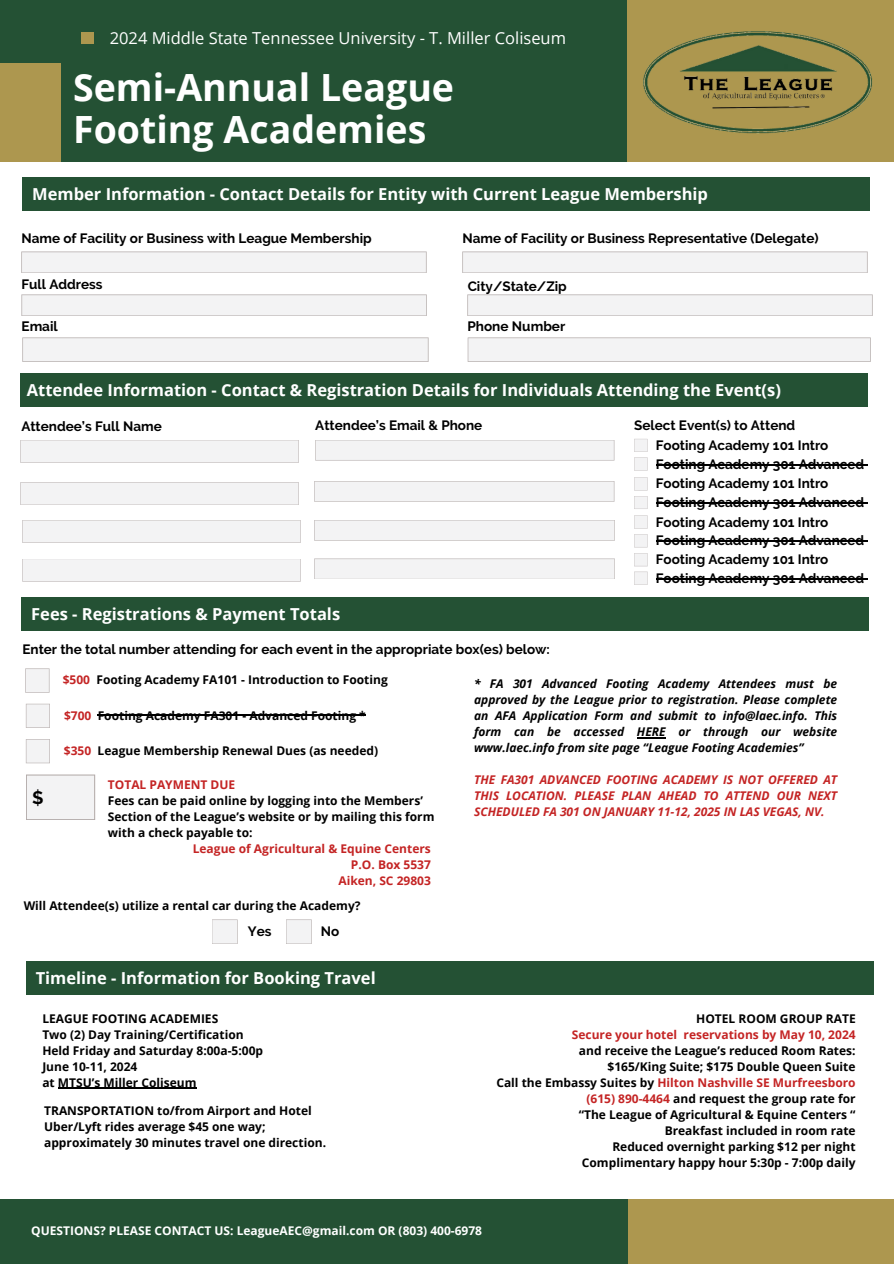
<style>
.page{position:relative;width:894px;height:1264px;background:#fff}
.page>*{position:absolute;margin:0;border:0;box-sizing:border-box;transform-origin:0 0}
.t1{font:700 37.5px/42.8px "Open Sans";color:#fff}
.t2{font:700 18.15px "Raleway";color:#000}
.t3{font:700 16.5px "Open Sans";color:#fff}
.t4{font:16.5px "Open Sans";color:#fff}
.t5{font:700 13.65px "Raleway";color:#000}
.t6{font:700 13.5px "Raleway";color:#000}
.t7{font:700 12px/16px "Open Sans";color:#000}
.t8{font:italic 700 12px/16px "Open Sans";color:#000}
.t9{font:700 12px "Open Sans";color:#c42424}
.t10{font:italic 700 12px/16px "Open Sans";color:#c42424}
.t11{font:700 12px "Open Sans";color:#fff}
.s1{color:#c42424}
.s2{color:#000}
</style>
<div class="page">
<div style="left:0;top:0;width:626px;height:162px;background:#245134"></div>
<div style="left:627px;top:0;width:266px;height:162px;background:#ad974f"></div>
<div style="left:0;top:64px;width:61px;height:98px;background:#ad974f"></div>
<div style="left:81px;top:32px;width:12px;height:12px;background:#ad974f"></div>
<div style="left:627px;top:1199px;width:266px;height:64px;background:#ad974f"></div>
<div style="left:0;top:1199px;width:627px;height:64px;background:#245134"></div>
<svg style="left:25px;top:668px;width:24px;height:24px"></svg>
<svg style="left:26px;top:703px;width:24px;height:25px"></svg>
<svg style="left:462px;top:251px;width:405px;height:22px"></svg>
<svg style="left:212px;top:919px;width:25px;height:25px"></svg>
<svg style="left:286px;top:919px;width:25px;height:25px"></svg>
<img style="left:643px;top:31px;width:229px;height:103px">
<div style="left:22px;top:177px;width:847px;height:34px;background:#245134"></div>
<svg style="left:21px;top:251px;width:405px;height:22px"></svg>
<svg style="left:22px;top:337px;width:406px;height:25px"></svg>
<svg style="left:467px;top:337px;width:403px;height:25px"></svg>
<svg style="left:21px;top:294px;width:405px;height:22px"></svg>
<svg style="left:467px;top:294px;width:405px;height:22px"></svg>
<div style="left:20px;top:373px;width:847px;height:33px;background:#245134"></div>
<div style="left:315px;top:440px;width:299px;height:20px;background:#f3f3f4"></div>
<svg style="left:634px;top:439px;width:13px;height:31px"></svg>
<div style="left:22px;top:559px;width:278px;height:22px;background:#f3f3f4"></div>
<div style="left:314px;top:520px;width:300px;height:20px;background:#f3f3f4"></div>
<svg style="left:314px;top:558px;width:300px;height:21px"></svg>
<div style="left:314px;top:481px;width:300px;height:20px;background:#f3f3f4"></div>
<svg style="left:20px;top:482px;width:278px;height:23px"></svg>
<svg style="left:20px;top:440px;width:278px;height:23px"></svg>
<svg style="left:22px;top:520px;width:278px;height:23px"></svg>
<div style="left:21px;top:597px;width:847px;height:33px;background:#245134"></div>
<svg style="left:26px;top:739px;width:24px;height:24px"></svg>
<svg style="left:26px;top:774px;width:69px;height:46px"></svg>
<div style="left:26px;top:961px;width:847px;height:33px;background:#245134"></div>
<svg style="left:634px;top:477px;width:13px;height:13px"></svg>
<hr style="left:655px;top:502px;width:209px;height:1px;background:#000">
<svg style="left:634px;top:496px;width:13px;height:13px"></svg>
<svg style="left:634px;top:515px;width:13px;height:13px"></svg>
<hr style="left:655px;top:540px;width:209px;height:2px;background:#000">
<svg style="left:634px;top:534px;width:13px;height:13px"></svg>
<svg style="left:634px;top:553px;width:13px;height:13px"></svg>
<hr style="left:655px;top:578px;width:209px;height:1px;background:#000">
<svg style="left:634px;top:572px;width:13px;height:13px"></svg>
<hr style="left:655px;top:464px;width:209px;height:1px;background:#000">
<hr style="left:98px;top:714px;width:268px;height:1px;background:#000">
<svg style="left:637px;top:737px;width:28px;height:1px"></svg>
<hr style="left:58px;top:1087px;width:139px;height:1px;background:#000">
<h4 class="t4" style="left:110px;top:26px;width:458px">2024 Middle State Tennessee University - T. Miller Coliseum</h4>
<h4 class="t1" style="left:73px;top:65px;width:382px">Semi-Annual League<br>Footing Academies</h4>
<h1 class="t3" style="left:32px;top:182px;width:677px">Member Information - Contact Details for Entity with Current League Membership</h1>
<h4 class="t6" style="left:462px;top:230px;width:357px">Name of Facility or Business Representative (Delegate)</h4>
<h4 class="t6" style="left:21px;top:230px;width:352px">Name of Facility or Business with League Membership</h4>
<h4 class="t6" style="left:21px;top:277px;width:83px">Full Address</h4>
<h4 class="t5" style="left:21px;top:318px;width:38px">Email</h4>
<h2 class="t5" style="left:467px;top:318px;width:99px">Phone Number</h2>
<p class="t6" style="left:467px;top:278px;width:101px">City/State/Zip</p>
<p class="t3" style="left:27px;top:378px;width:755px">Attendee Information - Contact &amp; Registration Details for Individuals Attending the Event(s)</p>
<h4 class="t6" style="left:21px;top:418px;width:142px">Attendee’s Full Name</h4>
<p class="t6" style="left:315px;top:417px;width:168px">Attendee’s Email &amp; Phone</p>
<p class="t6" style="left:634px;top:417px;width:163px">Select Event(s) to Attend</p>
<p class="t6" style="left:655px;top:437px;width:174px">Footing Academy 101 Intro</p>
<p class="t6" style="left:655px;top:456px;width:210px">Footing Academy 301 Advanced</p>
<h4 class="t6" style="left:655px;top:475px;width:174px">Footing Academy 101 Intro</h4>
<h4 class="t6" style="left:655px;top:494px;width:210px">Footing Academy 301 Advanced</h4>
<h4 class="t6" style="left:655px;top:514px;width:174px">Footing Academy 101 Intro</h4>
<h4 class="t6" style="left:655px;top:532px;width:210px">Footing Academy 301 Advanced</h4>
<h4 class="t6" style="left:655px;top:551px;width:174px">Footing Academy 101 Intro</h4>
<h2 class="t6" style="left:655px;top:570px;width:210px">Footing Academy 301 Advanced</h2>
<h2 class="t3" style="left:31px;top:602px;width:310px">Fees - Registrations &amp; Payment Totals</h2>
<h4 class="t6" style="left:22px;top:641px;width:529px">Enter the total number attending for each event in the appropriate box(es) below:</h4>
<h4 class="t7" style="left:63px;top:671px;width:326px"><span class="s1">$500</span> Footing Academy FA101 - Introduction to Footing</h4>
<p class="t2" style="left:32px;top:786px;width:13px">$</p>
<p class="t9" style="left:64px;top:707px;width:29px">$700</p>
<p class="t7" style="left:98px;top:707px;width:269px">Footing Academy FA301 - Advanced Footing *</p>
<p class="t9" style="left:64px;top:742px;width:29px">$350</p>
<h5 class="t7" style="left:98px;top:742px;width:282px">League Membership Renewal Dues (as needed)</h5>
<p class="t9" style="left:108px;top:775px;width:129px">TOTAL PAYMENT DUE</p>
<h4 class="t7" style="left:108px;top:791px;width:328px">Fees can be paid online by logging into the Members’<br>Section of the League’s website or by mailing this form with a check payable to:</h4>
<h4 class="t9" style="left:193px;top:840px;width:239px">League of Agricultural &amp; Equine Centers</h4>
<h2 class="t9" style="left:351px;top:856px;width:81px">P.O. Box 5537</h2>
<p class="t9" style="left:338px;top:872px;width:94px">Aiken, SC 29803</p>
<p class="t7" style="left:24px;top:897px;width:338px">Will Attendee(s) utilize a rental car during the Academy?</p>
<h4 class="t6" style="left:248px;top:923px;width:25px">Yes</h4>
<h4 class="t6" style="left:321px;top:923px;width:20px">No</h4>
<h4 class="t3" style="left:36px;top:966px;width:341px">Timeline - Information for Booking Travel</h4>
<p class="t7" style="left:42px;top:1009px;width:177px">LEAGUE FOOTING ACADEMIES</p>
<p class="t7" style="left:42px;top:1025px;width:203px">Two (2) Day Training/Certification</p>
<p class="t7" style="left:42px;top:1041px;width:222px">Held Friday and Saturday 8:00a-5:00p</p>
<p class="t7" style="left:42px;top:1057px;width:97px">June 10-11, 2024</p>
<p class="t7" style="left:42px;top:1073px;width:156px">at MTSU’s Miller Coliseum</p>
<p class="t7" style="left:44px;top:1102px;width:283px">TRANSPORTATION to/from Airport and Hotel<br>Uber/Lyft rides average $45 one way; approximately 30 minutes travel one direction.</p>
<p class="t8" style="left:474px;top:675px;width:364px">* FA 301 Advanced Footing Academy Attendees must be approved by the League prior to registration. Please complete</p>
<p class="t8" style="left:474px;top:707px;width:364px;text-align:justify">an AFA Application Form and submit to info@laec.info. This form can be accessed HERE or through our website www.laec.info from site page “League Footing Academies”</p>
<p class="t10" style="left:474px;top:771px;width:364px">THE FA301 ADVANCED FOOTING ACADEMY IS NOT OFFERED AT<br>THIS LOCATION. PLEASE PLAN AHEAD TO ATTEND OUR NEXT</p>
<p class="t10" style="left:474px;top:803px;width:352px">SCHEDULED FA 301 ON JANUARY 11-12, 2025 IN LAS VEGAS, NV.</p>
<p class="t7" style="left:696px;top:1009px;width:161px">HOTEL ROOM GROUP RATE</p>
<p class="t9" style="left:571px;top:1025px;width:285px">Secure your hotel reservations by May 10, 2024</p>
<p class="t7" style="left:578px;top:1041px;width:278px">and receive the League’s reduced Room Rates:</p>
<p class="t7" style="left:607px;top:1057px;width:249px">$165/King Suite; $175 Double Queen Suite</p>
<p class="t9" style="left:496px;top:1073px;width:361px"><span class="s2">Call the Embassy Suites by</span> Hilton Nashville SE Murfreesboro</p>
<p class="t7" style="left:586px;top:1089px;width:271px"><span class="s1">(615) 890-4464</span> and request the group rate for</p>
<p class="t7" style="left:578px;top:1105px;width:278px">“The League of Agricultural &amp; Equine Centers “</p>
<p class="t7" style="left:664px;top:1121px;width:192px">Breakfast included in room rate</p>
<p class="t7" style="left:612px;top:1137px;width:245px">Reduced overnight parking $12 per night</p>
<p class="t7" style="left:581px;top:1153px;width:275px">Complimentary happy hour 5:30p - 7:00p daily</p>
<p class="t11" style="left:31px;top:1221px;width:452px">QUESTIONS? PLEASE CONTACT US: LeagueAEC@gmail.com OR (803) 400-6978</p>
</div>
